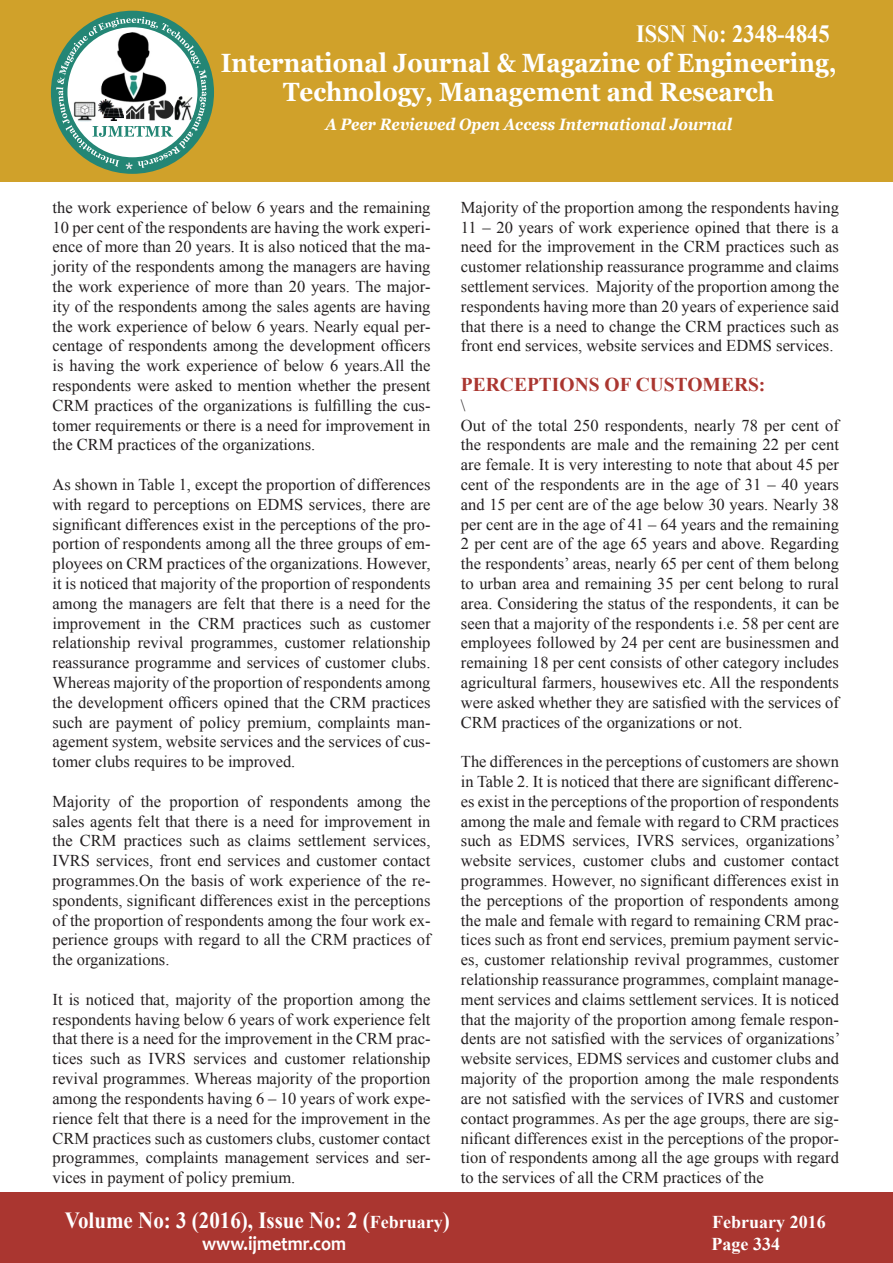
<style>
.page{position:relative;width:893px;height:1263px;background:#fff}
.page>*{position:absolute;margin:0;border:0;box-sizing:border-box;transform-origin:0 0}
.t1{font:700 26.4px/28.8px "Georgia";color:#fff;text-align:center;scale:.91 1}
.t2{font:700 24.75px "Times New Roman";color:#fff;scale:.91 1}
.t3{font:700 23.1px "Times New Roman";color:#fff;scale:.91 1}
.t4{font:700 19.8px "Candara";color:#fff;scale:.91 1}
.t5{font:700 19.5px "Times New Roman";color:#aa3630}
.t6{font:700 18px "Times New Roman";color:#fff}
.t7{font:16.5px/19.8px "Times New Roman";color:#231f20;text-align:justify}
.t8{font:italic 700 16.5px "Georgia";color:#fff;scale:.91 1}
.s1{font-size:18px}
</style>
<div class="page">
<div style="left:0;top:0;width:893px;height:182px;background:#d0a12a"></div>
<div style="left:51px;top:11px;width:163px;height:163px;background:#248675;border-radius:50%"></div>
<svg style="left:56px;top:17px;width:151px;height:152px"></svg>
<img style="left:146px;top:99px;width:28px;height:23px">
<img style="left:174px;top:96px;width:21px;height:25px">
<img style="left:99px;top:31px;width:72px;height:74px">
<img style="left:72px;top:101px;width:25px;height:21px">
<img style="left:99px;top:99px;width:25px;height:21px">
<div style="left:0;top:1193px;width:893px;height:70px;background:#aa3630"></div>
<h2 class="t2" style="left:636px;top:16px;width:214px">ISSN No: 2348-4845</h2>
<h1 class="t1" style="left:221px;top:49px;width:678px">International Journal &amp; Magazine of Engineering,<br>Technology, Management and Research</h1>
<p class="t8" style="left:325px;top:113px;width:448px">A Peer Reviewed Open Access International Journal</p>
<p class="t7" style="left:52px;top:197px;width:380px">the work experience of below 6 years and the remaining 10 per cent of the respondents are having the work experi&shy;ence of more than 20 years. It is also noticed that the ma&shy;jority of the respondents among the managers are having the work experience of more than 20 years. The major&shy;ity of the respondents among the sales agents are having the work experience of below 6 years. Nearly equal per&shy;centage of respondents among the development officers is having the work experience of below 6 years.All the respondents were asked to mention whether the present CRM practices of the organizations is fulfilling the cus&shy;tomer requirements or there is a need for improvement in the CRM practices of the organizations.</p>
<p class="t7" style="left:52px;top:474px;width:380px">As shown in Table 1, except the proportion of differences with regard to perceptions on EDMS services, there are significant differences exist in the perceptions of the pro&shy;portion of respondents among all the three groups of em&shy;ployees on CRM practices of the organizations. However, it is noticed that majority of the proportion of respondents among the managers are felt that there is a need for the improvement in the CRM practices such as customer relationship revival programmes, customer relationship reassurance programme and services of customer clubs.<br>Whereas majority of the proportion of respondents among the development officers opined that the CRM practices such are payment of policy premium, complaints man&shy;agement system, website services and the services of cus&shy;tomer clubs requires to be improved.</p>
<p class="t7" style="left:52px;top:791px;width:380px">Majority of the proportion of respondents among the sales agents felt that there is a need for improvement in the CRM practices such as claims settlement services, IVRS services, front end services and customer contact programmes.On the basis of work experience of the re&shy;spondents, significant differences exist in the perceptions of the proportion of respondents among the four work ex&shy;perience groups with regard to all the CRM practices of the organizations.</p>
<p class="t7" style="left:52px;top:989px;width:380px">It is noticed that, majority of the proportion among the respondents having below 6 years of work experience felt that there is a need for the improvement in the CRM prac&shy;tices such as IVRS services and customer relationship revival programmes. Whereas majority of the proportion among the respondents having 6 – 10 years of work expe&shy;rience felt that there is a need for the improvement in the CRM practices such as customers clubs, customer contact programmes, complaints management services and ser&shy;vices in payment of policy premium.</p>
<p class="t7" style="left:461px;top:197px;width:380px">Majority of the proportion among the respondents having 11 – 20 years of work experience opined that there is a need for the improvement in the CRM practices such as customer relationship reassurance programme and claims settlement services. Majority of the proportion among the respondents having more than 20 years of experience said that there is a need to change the CRM practices such as front end services, website services and EDMS services.</p>
<p class="t5" style="left:461px;top:371px;width:306px">PERCEPTIONS OF CUSTOMERS:</p>
<p class="t7" style="left:461px;top:395px;width:380px;text-align:left">\<br>Out of the total 250 respondents, nearly 78 per cent of the respondents are male and the remaining 22 per cent are female. It is very interesting to note that about 45 per cent of the respondents are in the age of 31 – 40 years and 15 per cent are of the age below 30 years. Nearly 38 per cent are in the age of 41 – 64 years and the remaining 2 per cent are of the age 65 years and above. Regarding the respondents’ areas, nearly 65 per cent of them belong to urban area and remaining 35 per cent belong to rural area. Considering the status of the respondents, it can be seen that a majority of the respondents i.e. 58 per cent are employees followed by 24 per cent are businessmen and remaining 18 per cent consists of other category includes agricultural farmers, housewives etc. All the respondents were asked whether they are satisfied with the services of CRM practices of the organizations or not.</p>
<p class="t7" style="left:461px;top:751px;width:381px">The differences in the perceptions of customers are shown in Table 2. It is noticed that there are significant differenc&shy;es exist in the perceptions of the proportion of respondents among the male and female with regard to CRM practices such as EDMS services, IVRS services, organizations’ website services, customer clubs and customer contact programmes. However, no significant differences exist in the perceptions of the proportion of respondents among the male and female with regard to remaining CRM prac&shy;tices such as front end services, premium payment servic&shy;es, customer relationship revival programmes, customer relationship reassurance programmes, complaint manage&shy;ment services and claims settlement services. It is noticed that the majority of the proportion among female respon&shy;dents are not satisfied with the services of organizations’ website services, EDMS services and customer clubs and majority of the proportion among the male respondents are not satisfied with the services of IVRS and customer contact programmes. As per the age groups, there are sig&shy;nificant differences exist in the perceptions of the propor&shy;tion of respondents among all the age groups with regard to the services of all the CRM practices of the</p>
<h3 class="t3" style="left:65px;top:1204px;width:424px">Volume No: 3 (2016), Issue No: 2 (<span class="s1">February</span>)</h3>
<p class="t6" style="left:712px;top:1210px;width:115px">February 2016</p>
<p class="t4" style="left:202px;top:1231px;width:160px">www.ijmetmr.com</p>
<p class="t6" style="left:711px;top:1231px;width:70px">Page 334</p>
</div>
